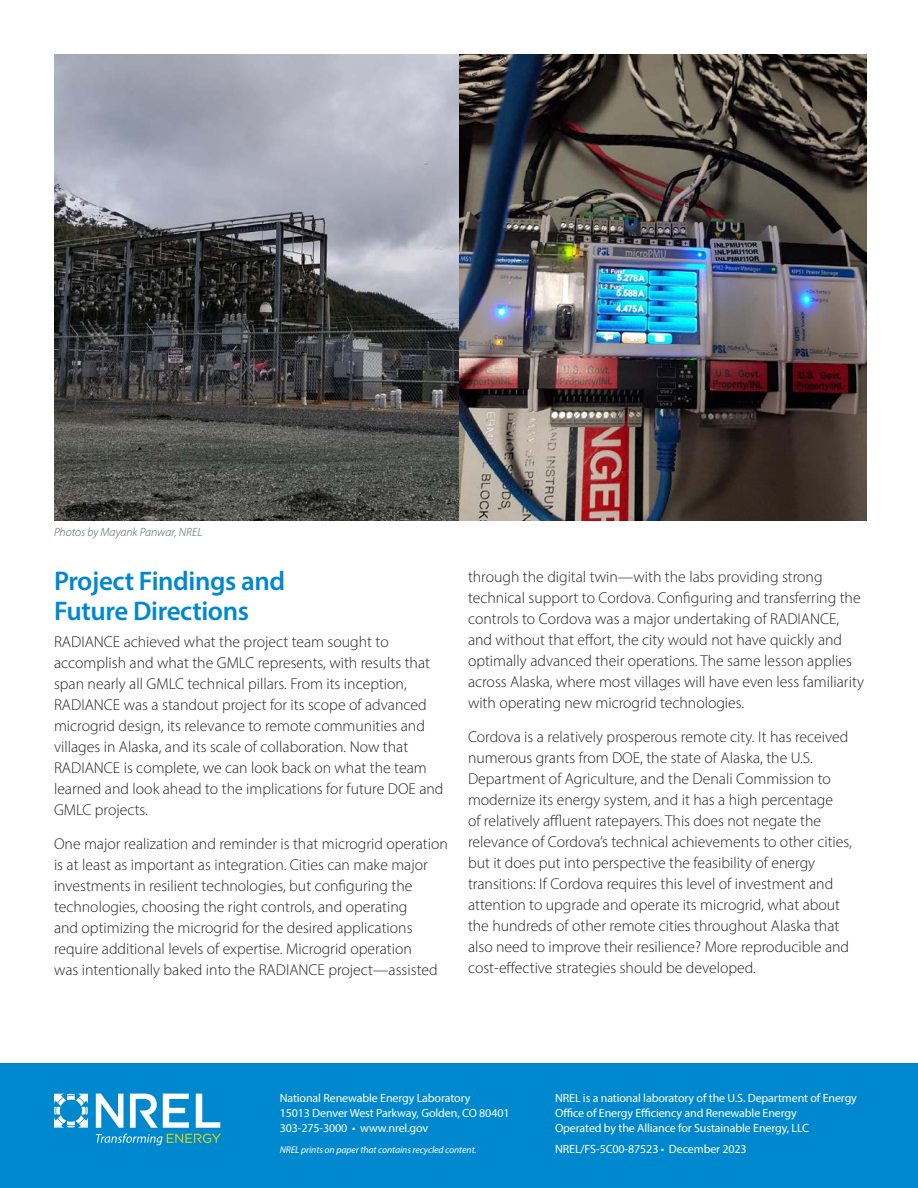
<style>
.page{position:relative;width:918px;height:1188px;background:#fff}
.page>*{position:absolute;margin:0;border:0;box-sizing:border-box;transform-origin:0 0}
.Heading_1{font:600 27px/29.2px "Myriad Pro";letter-spacing:-.015em;color:#0088ce}
.Body_10_5pt{font:300 15.75px/21px "Myriad Pro";color:#231f20}
.Boilerplate{font:12px/15px "Myriad Pro";letter-spacing:-.01em;color:#fff}
.Image_Caption{font:italic 300 12px "Myriad Pro";color:#475865}
.Recycled_Content{font:italic 9.75px "Myriad Pro";letter-spacing:-.01em;color:#fff}
</style>
<div class="page">
<div style="left:0;top:1063px;width:918px;height:125px;background:#0088ce"></div>
<svg style="left:54px;top:1094px;width:34px;height:34px"></svg>
<svg style="left:96px;top:1094px;width:27px;height:34px"></svg>
<svg style="left:130px;top:1094px;width:59px;height:34px"></svg>
<svg style="left:196px;top:1094px;width:24px;height:34px"></svg>
<svg style="left:96px;top:1134px;width:125px;height:11px"></svg>
<img style="left:54px;top:54px;width:405px;height:467px">
<img style="left:459px;top:54px;width:407px;height:467px">
<p class="Image_Caption" style="left:54px;top:525px;width:150px">Photos by Mayank Panwar, NREL</p>
<p class="Heading_1" style="left:54px;top:566px;width:233px">Project Findings and<br>Future Directions</p>
<p class="Body_10_5pt" style="left:54px;top:631px;width:391px">RADIANCE achieved what the project team sought to accomplish and what the GMLC represents, with results that span nearly all GMLC technical pillars. From its inception, RADIANCE was a standout project for its scope of advanced microgrid design, its relevance to remote communities and villages in Alaska, and its scale of collaboration. Now that RADIANCE is complete, we can look back on what the team learned and look ahead to the implications for future DOE and GMLC projects.</p>
<p class="Body_10_5pt" style="left:54px;top:833px;width:395px">One major realization and reminder is that microgrid operation is at least as important as integration. Cities can make major investments in resilient technologies, but configuring the technologies, choosing the right controls, and operating<br>and optimizing the microgrid for the desired applications require additional levels of expertise. Microgrid operation<br>was intentionally baked into the RADIANCE project—assisted</p>
<p class="Body_10_5pt" style="left:468px;top:566px;width:397px">through the digital twin—with the labs providing strong technical support to Cordova. Configuring and transferring the controls to Cordova was a major undertaking of RADIANCE, and without that effort, the city would not have quickly and optimally advanced their operations. The same lesson applies across Alaska, where most villages will have even less familiarity with operating new microgrid technologies.</p>
<p class="Body_10_5pt" style="left:468px;top:726px;width:385px">Cordova is a relatively prosperous remote city. It has received numerous grants from DOE, the state of Alaska, the U.S.<br>Department of Agriculture, and the Denali Commission to modernize its energy system, and it has a high percentage<br>of relatively affluent ratepayers. This does not negate the relevance of Cordova’s technical achievements to other cities, but it does put into perspective the feasibility of energy transitions: If Cordova requires this level of investment and attention to upgrade and operate its microgrid, what about the hundreds of other remote cities throughout Alaska that also need to improve their resilience? More reproducible and cost-effective strategies should be developed.</p>
<p class="Boilerplate" style="left:280px;top:1090px;width:231px">National Renewable Energy Laboratory<br>15013 Denver West Parkway, Golden, CO 80401<br>303-275-3000 • www.nrel.gov</p>
<p class="Recycled_Content" style="left:280px;top:1143px;width:198px">NREL prints on paper that contains recycled content.</p>
<p class="Boilerplate" style="left:555px;top:1090px;width:303px">NREL is a national laboratory of the U.S. Department of Energy<br>Office of Energy Efficiency and Renewable Energy<br>Operated by the Alliance for Sustainable Energy, LLC</p>
<p class="Boilerplate" style="left:555px;top:1141px;width:193px">NREL/FS-5C00-87523 • December 2023</p>
</div>
